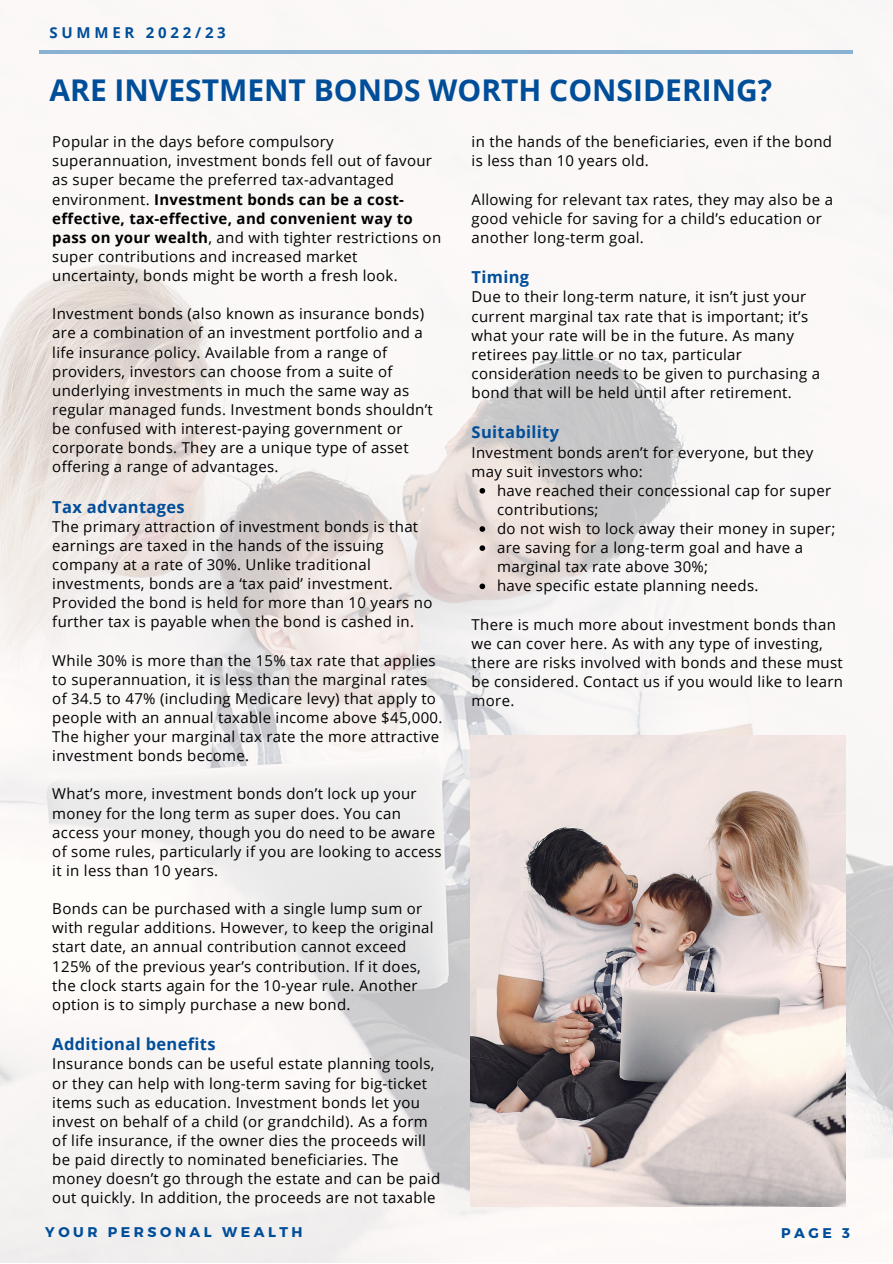
<style>
.page{position:relative;width:893px;height:1264px;background:#fff}
.page>*{position:absolute;margin:0;border:0;box-sizing:border-box;transform-origin:0 0}
.t1{font:700 30px "Open Sans";color:#004e99}
.t2{font:700 16.5px "Open Sans";letter-spacing:.02em;color:#004e99}
.t3{font:15px/19px "Open Sans";letter-spacing:.02em;color:#000}
.t4{font:700 15px "Open Sans";letter-spacing:.25em;color:#004e99}
.t5{font:700 14.1px "Montserrat";letter-spacing:.25em;color:#004e99}
.s1{font-weight:700}
</style>
<div class="page">
<img style="left:0;top:6px;width:892px;height:1256px">
<hr style="left:40px;top:50px;width:812px;height:4px;background:#8ab3d3">
<img style="left:470px;top:735px;width:375px;height:471px">
<svg style="left:479px;top:488px;width:6px;height:5px"></svg>
<svg style="left:479px;top:526px;width:6px;height:6px"></svg>
<svg style="left:479px;top:545px;width:6px;height:6px"></svg>
<svg style="left:479px;top:583px;width:6px;height:6px"></svg>
<p class="t4" style="left:50px;top:22px;width:178px">SUMMER 2022/23</p>
<h1 class="t1" style="left:50px;top:68px;width:724px">ARE INVESTMENT BONDS WORTH CONSIDERING?</h1>
<p class="t3" style="left:52px;top:132px;width:390px">Popular in the days before compulsory superannuation, investment bonds fell out of favour as super became the preferred tax-advantaged environment. <span class="s1">Investment bonds can be a cost&shy;effective, tax-effective, and convenient way to pass on your wealth</span>, and with tighter restrictions on super contributions and increased market uncertainty, bonds might be worth a fresh look.</p>
<p class="t3" style="left:52px;top:304px;width:382px">Investment bonds (also known as insurance bonds) are a combination of an investment portfolio and a life insurance policy. Available from a range of providers, investors can choose from a suite of underlying investments in much the same way as regular managed funds. Investment bonds shouldn’t be confused with interest-paying government or corporate bonds. They are a unique type of asset offering a range of advantages.</p>
<p class="t2" style="left:52px;top:495px;width:134px">Tax advantages</p>
<p class="t3" style="left:52px;top:516px;width:381px">The primary attraction of investment bonds is that earnings are taxed in the hands of the issuing company at a rate of 30%. Unlike traditional investments, bonds are a ‘tax paid’ investment.<br>Provided the bond is held for more than 10 years no further tax is payable when the bond is cashed in.</p>
<p class="t3" style="left:52px;top:650px;width:391px">While 30% is more than the 15% tax rate that applies to superannuation, it is less than the marginal rates of 34.5 to 47% (including Medicare levy) that apply to people with an annual taxable income above $45,000.<br>The higher your marginal tax rate the more attractive investment bonds become.</p>
<p class="t3" style="left:52px;top:784px;width:391px">What’s more, investment bonds don’t lock up your money for the long term as super does. You can access your money, though you do need to be aware of some rules, particularly if you are looking to access it in less than 10 years.</p>
<p class="t3" style="left:52px;top:898px;width:383px">Bonds can be purchased with a single lump sum or with regular additions. However, to keep the original start date, an annual contribution cannot exceed 125% of the previous year’s contribution. If it does, the clock starts again for the 10-year rule. Another option is to simply purchase a new bond.</p>
<p class="t2" style="left:52px;top:1032px;width:165px">Additional benefits</p>
<p class="t3" style="left:52px;top:1054px;width:389px">Insurance bonds can be useful estate planning tools, or they can help with long-term saving for big-ticket items such as education. Investment bonds let you invest on behalf of a child (or grandchild). As a form of life insurance, if the owner dies the proceeds will be paid directly to nominated beneficiaries. The money doesn’t go through the estate and can be paid out quickly. In addition, the proceeds are not taxable</p>
<p class="t3" style="left:471px;top:132px;width:362px">in the hands of the beneficiaries, even if the bond is less than 10 years old.</p>
<p class="t3" style="left:471px;top:189px;width:363px">Allowing for relevant tax rates, they may also be a good vehicle for saving for a child’s education or another long-term goal.</p>
<p class="t2" style="left:471px;top:266px;width:59px">Timing</p>
<p class="t3" style="left:471px;top:287px;width:350px">Due to their long-term nature, it isn’t just your current marginal tax rate that is important; it’s what your rate will be in the future. As many retirees pay little or no tax, particular consideration needs to be given to purchasing a bond that will be held until after retirement.</p>
<p class="t2" style="left:471px;top:421px;width:89px">Suitability</p>
<p class="t3" style="left:471px;top:442px;width:343px">Investment bonds aren’t for everyone, but they may suit investors who:</p>
<p class="t3" style="left:497px;top:480px;width:340px">have reached their concessional cap for super contributions;<br>do not wish to lock away their money in super; are saving for a long-term goal and have a marginal tax rate above 30%;<br>have specific estate planning needs.</p>
<p class="t3" style="left:471px;top:614px;width:373px">There is much more about investment bonds than we can cover here. As with any type of investing, there are risks involved with bonds and these must be considered. Contact us if you would like to learn more.</p>
<p class="t5" style="left:45px;top:1222px;width:259px">YOUR PERSONAL WEALTH</p>
<p class="t5" style="left:781px;top:1224px;width:70px">PAGE 3</p>
</div>
